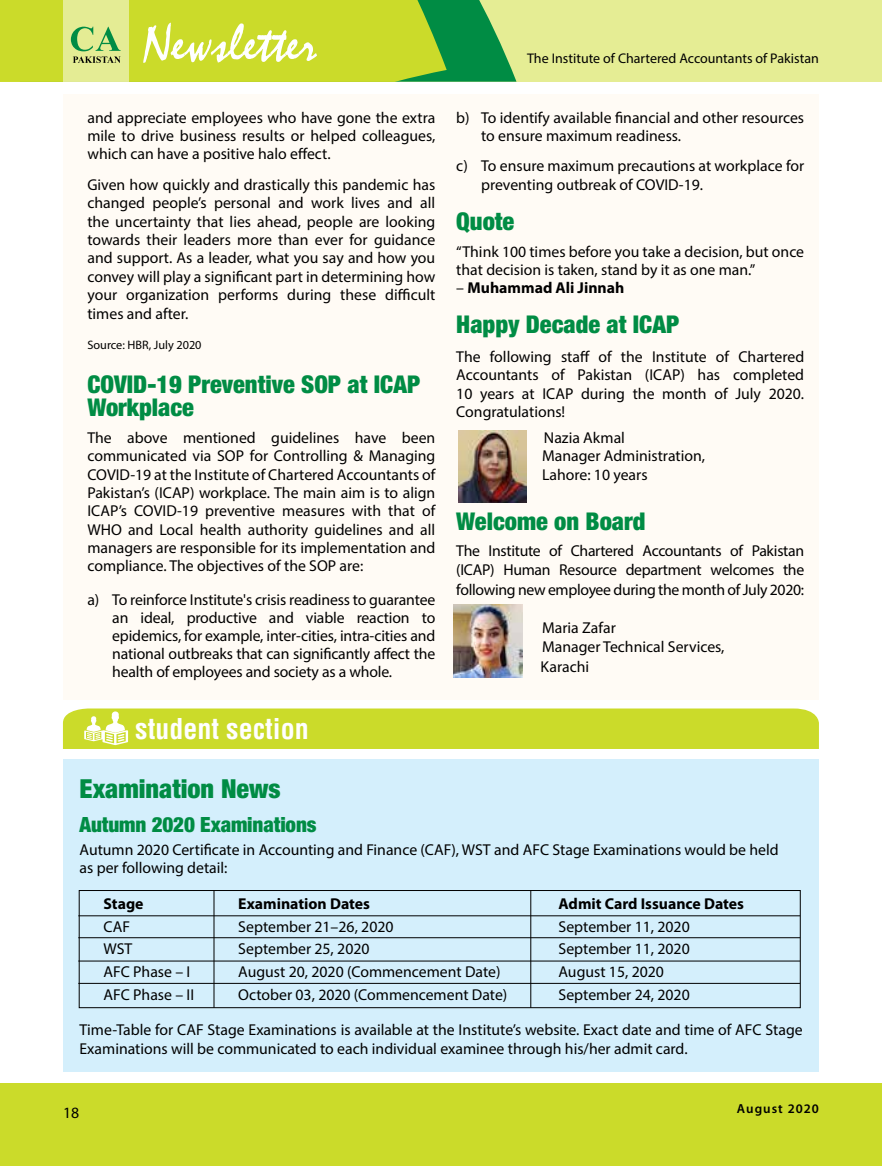
<style>
.page{position:relative;width:882px;height:1166px;background:#fff}
.page>*{position:absolute;margin:0;border:0;box-sizing:border-box;transform-origin:0 0}
.t1{font:54.25px "Mistral";color:#fff}
.t2{font:700 condensed 28px "Helvetica LT Std";color:#fff}
.t3{font:900 condensed 26.25px "Helvetica Neue LT Std";color:#008c44}
.t4{font:900 condensed 24.5px/22.8px "Helvetica Neue LT Std";color:#008c44}
.t5{font:900 condensed 21px "Helvetica Neue LT Std";letter-spacing:-.005em;color:#008c44}
.t6{font:15.75px/18.4px "Myriad Pro";color:#000}
.t7{font:700 15.75px "Myriad Pro";color:#000}
.t8{font:14px "Myriad Pro";color:#000}
.t9{font:600 13.12px "Myriad Pro";letter-spacing:.08em;color:#000}
.t10{font:12.25px "Myriad Pro";color:#000}
.s1{font-weight:400}
</style>
<div class="page">
<div style="left:0;top:1083px;width:882px;height:83px;background:#cbdb2a"></div>
<div style="left:0;top:0;width:882px;height:82px;background:#e5ed94"></div>
<div style="left:63px;top:95px;width:756px;height:604px;background:#fffbf5"></div>
<img style="left:458px;top:430px;width:69px;height:72px">
<div style="left:63px;top:759px;width:756px;height:312px;background:#d4effc"></div>
<div style="left:63px;top:708px;width:756px;height:41px;background:#cbdb2a"></div>
<svg style="left:78px;top:890px;width:723px;height:118px"></svg>
<hr style="left:78px;top:915px;width:722px;height:1px;background:#000">
<hr style="left:78px;top:937px;width:722px;height:1px;background:#000">
<hr style="left:78px;top:960px;width:722px;height:1px;background:#000">
<hr style="left:78px;top:983px;width:722px;height:1px;background:#000">
<hr style="left:214px;top:890px;width:1px;height:117px;background:#000">
<hr style="left:530px;top:890px;width:1px;height:117px;background:#000">
<img style="left:453px;top:604px;width:69px;height:73px">
<svg style="left:0;top:0;width:517px;height:82px;background:#b1d13d"></svg>
<h1 class="t1" style="left:143px;top:13px;width:175px">Newsletter</h1>
<p class="t6" style="left:87px;top:108px;width:349px;text-align:justify">and appreciate employees who have gone the extra mile to drive business results or helped colleagues, which can have a positive halo effect.</p>
<p class="t6" style="left:87px;top:175px;width:349px;text-align:justify">Given how quickly and drastically this pandemic has changed people’s personal and work lives and all the uncertainty that lies ahead, people are looking towards their leaders more than ever for guidance and support. As a leader, what you say and how you convey will play a significant part in determining how your organization performs during these difficult times and after.</p>
<p class="t10" style="left:87px;top:337px;width:116px">Source: HBR, July 2020</p>
<h3 class="t4" style="left:87px;top:372px;width:334px">COVID-19 Preventive SOP at ICAP<br>Workplace</h3>
<p class="t6" style="left:87px;top:428px;width:349px;text-align:justify">The above mentioned guidelines have been communicated via SOP for Controlling &amp; Managing COVID-19 at the Institute of Chartered Accountants of Pakistan’s (ICAP) workplace. The main aim is to align ICAP’s COVID-19 preventive measures with that of WHO and Local health authority guidelines and all managers are responsible for its implementation and compliance. The objectives of the SOP are:</p>
<p class="t6" style="left:112px;top:590px;width:325px;text-align:justify;text-indent:-25px">a) To reinforce Institute's crisis readiness to guarantee an ideal, productive and viable reaction to epidemics, for example, inter-cities, intra-cities and national outbreaks that can significantly affect the health of employees and society as a whole.</p>
<h2 class="t2" style="left:135px;top:711px;width:175px">student section</h2>
<h3 class="t3" style="left:80px;top:772px;width:203px">Examination News</h3>
<p class="t8" style="left:527px;top:50px;width:293px">The Institute of Chartered Accountants of Pakistan</p>
<p class="t6" style="left:481px;top:107px;width:325px;line-height:18.9px;text-indent:-25px">b) To identify available financial and other resources to ensure maximum readiness.</p>
<p class="t6" style="left:481px;top:156px;width:325px;line-height:18.9px;text-indent:-25px">c) To ensure maximum precautions at workplace for preventing outbreak of COVID-19.</p>
<h3 class="t4" style="left:456px;top:209px;width:60px">Quote</h3>
<p class="t6" style="left:456px;top:242px;width:349px">“Think 100 times before you take a decision, but once that decision is taken, stand by it as one man.”</p>
<p class="t7" style="left:456px;top:277px;width:170px"><span class="s1">–</span> Muhammad Ali Jinnah</p>
<h3 class="t4" style="left:456px;top:313px;width:224px">Happy Decade at ICAP</h3>
<p class="t6" style="left:456px;top:347px;width:349px;text-align:justify">The following staff of the Institute of Chartered Accountants of Pakistan (ICAP) has completed 10 years at ICAP during the month of July 2020.<br>Congratulations!</p>
<p class="t6" style="left:542px;top:428px;width:165px">Nazia Akmal<br>Manager Administration,<br>Lahore: 10 years</p>
<h3 class="t4" style="left:456px;top:509px;width:191px">Welcome on Board</h3>
<p class="t6" style="left:456px;top:541px;width:349px;line-height:19.2px;text-align:justify">The Institute of Chartered Accountants of Pakistan (ICAP) Human Resource department welcomes the following new employee during the month of July 2020:</p>
<p class="t6" style="left:541px;top:618px;width:185px;line-height:19.2px">Maria Zafar<br>Manager Technical Services,<br>Karachi</p>
<h3 class="t5" style="left:80px;top:811px;width:239px">Autumn 2020 Examinations</h3>
<p class="t6" style="left:80px;top:839px;width:701px;line-height:18.9px">Autumn 2020 Certificate in Accounting and Finance (CAF), WST and AFC Stage Examinations would be held as per following detail:</p>
<p class="t7" style="left:104px;top:893px;width:42px">Stage</p>
<p class="t7" style="left:238px;top:893px;width:133px">Examination Dates</p>
<p class="t7" style="left:559px;top:893px;width:187px">Admit Card Issuance Dates</p>
<p class="t6" style="left:104px;top:916px;width:28px">CAF</p>
<p class="t6" style="left:238px;top:916px;width:157px">September 21–26, 2020</p>
<p class="t6" style="left:559px;top:916px;width:133px">September 11, 2020</p>
<p class="t6" style="left:104px;top:939px;width:30px">WST</p>
<p class="t6" style="left:238px;top:939px;width:133px">September 25, 2020</p>
<p class="t6" style="left:559px;top:939px;width:133px">September 11, 2020</p>
<p class="t6" style="left:104px;top:962px;width:88px">AFC Phase – I</p>
<p class="t6" style="left:238px;top:962px;width:264px">August 20, 2020 (Commencement Date)</p>
<p class="t6" style="left:559px;top:962px;width:107px">August 15, 2020</p>
<p class="t6" style="left:104px;top:985px;width:92px">AFC Phase – II</p>
<p class="t6" style="left:238px;top:985px;width:271px">October 03, 2020 (Commencement Date)</p>
<p class="t6" style="left:559px;top:985px;width:133px">September 24, 2020</p>
<p class="t6" style="left:80px;top:1019px;width:725px;line-height:18.9px">Time-Table for CAF Stage Examinations is available at the Institute’s website. Exact date and time of AFC Stage<br>Examinations will be communicated to each individual examinee through his/her admit card.</p>
<p class="t6" style="left:63px;top:1103px;width:18px">18</p>
<p class="t9" style="left:737px;top:1100px;width:84px">August 2020</p>
</div>
